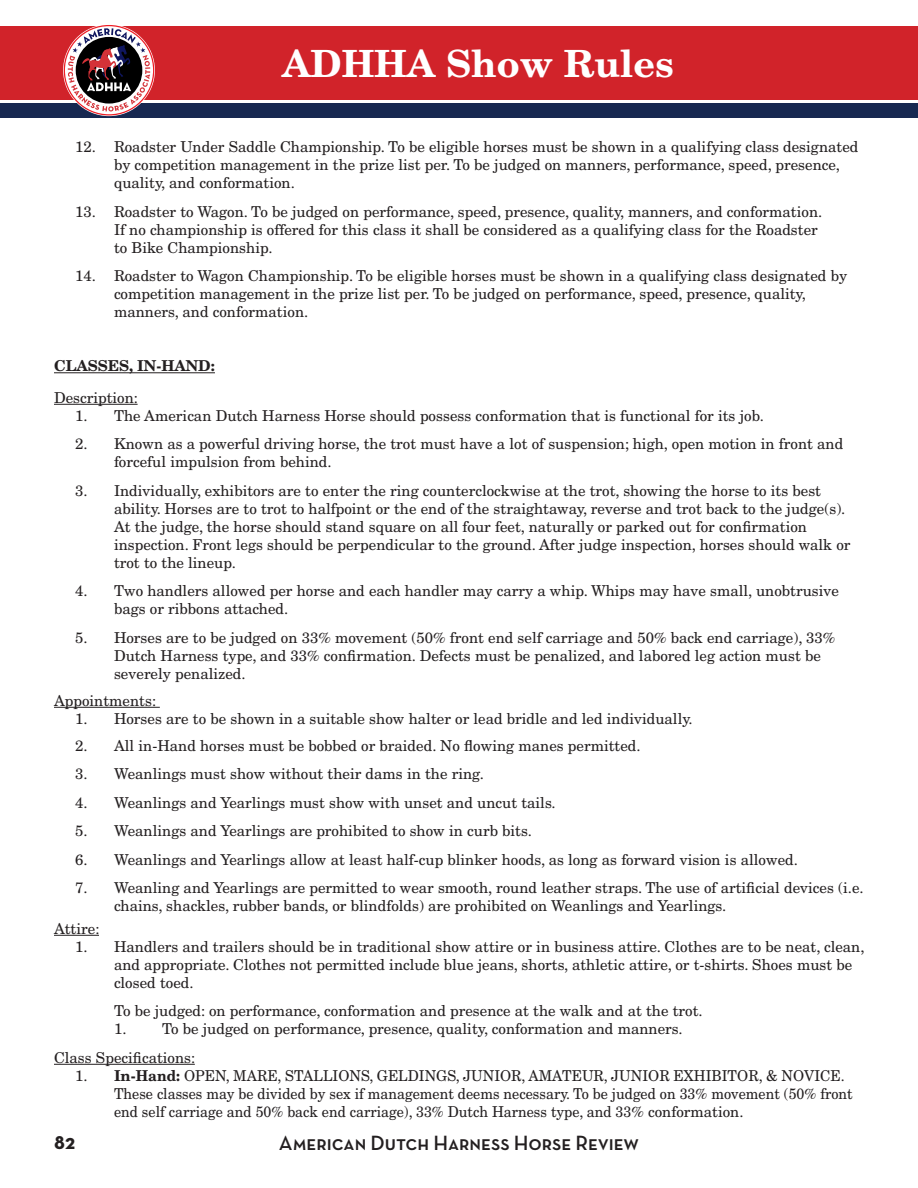
<style>
.page{position:relative;width:918px;height:1188px;background:#fff}
.page>*{position:absolute;margin:0;border:0;box-sizing:border-box;transform-origin:0 0}
.t1{font:700 37.5px "New Century Schlbk";color:#fff}
.t2{font:21px "Neutra Text TFPS Demi SC Alt";color:#231f20}
.t3{font:700 21px "Neutra Text TFPS";color:#231f20}
.t4{font:15px/18px "New Century Schlbk";color:#231f20}
.t5{font:700 15px "New Century Schlbk";color:#231f20}
.s1{font-weight:700}
</style>
<div class="page">
<div style="left:0;top:104px;width:918px;height:14px;background:#172851"></div>
<div style="left:0;top:26px;width:918px;height:74px;background:#d1232a"></div>
<svg style="left:63px;top:24px;width:92px;height:92px"></svg>
<svg style="left:68px;top:28px;width:82px;height:84px"></svg>
<hr style="left:54px;top:372px;width:161px;height:1px;background:#231f20">
<hr style="left:54px;top:404px;width:84px;height:1px;background:#231f20">
<hr style="left:54px;top:707px;width:106px;height:1px;background:#231f20">
<hr style="left:54px;top:935px;width:45px;height:1px;background:#231f20">
<hr style="left:54px;top:1064px;width:141px;height:1px;background:#231f20">
<p class="t1" style="left:282px;top:40px;width:393px">ADHHA Show Rules</p>
<p class="t4" style="left:114px;top:138px;width:746px;text-indent:-39px">12. Roadster Under Saddle Championship. To be eligible horses must be shown in a qualifying class designated by competition management in the prize list per. To be judged on manners, performance, speed, presence, quality, and conformation.</p>
<p class="t4" style="left:114px;top:202px;width:710px;text-indent:-39px">13. Roadster to Wagon. To be judged on performance, speed, presence, quality, manners, and conformation.<br>If no championship is offered for this class it shall be considered as a qualifying class for the Roadster to Bike Championship.</p>
<p class="t4" style="left:114px;top:267px;width:735px;text-indent:-39px">14. Roadster to Wagon Championship. To be eligible horses must be shown in a qualifying class designated by competition management in the prize list per. To be judged on performance, speed, presence, quality, manners, and conformation.</p>
<p class="t5" style="left:54px;top:356px;width:162px">CLASSES, IN-HAND:</p>
<p class="t4" style="left:54px;top:388px;width:86px">Description:</p>
<p class="t4" style="left:75px;top:406px;width:690px">1. The American Dutch Harness Horse should possess conformation that is functional for its job.</p>
<p class="t4" style="left:114px;top:435px;width:731px;text-indent:-39px">2. Known as a powerful driving horse, the trot must have a lot of suspension; high, open motion in front and forceful impulsion from behind.</p>
<p class="t4" style="left:114px;top:481px;width:738px;text-indent:-39px">3. Individually, exhibitors are to enter the ring counterclockwise at the trot, showing the horse to its best ability. Horses are to trot to halfpoint or the end of the straightaway, reverse and trot back to the judge(s).<br>At the judge, the horse should stand square on all four feet, naturally or parked out for confirmation inspection. Front legs should be perpendicular to the ground. After judge inspection, horses should walk or trot to the lineup.</p>
<p class="t4" style="left:114px;top:582px;width:727px;text-indent:-39px">4. Two handlers allowed per horse and each handler may carry a whip. Whips may have small, unobtrusive bags or ribbons attached.</p>
<p class="t4" style="left:114px;top:628px;width:723px;text-indent:-39px">5. Horses are to be judged on 33% movement (50% front end self carriage and 50% back end carriage), 33%<br>Dutch Harness type, and 33% confirmation. Defects must be penalized, and labored leg action must be severely penalized.</p>
<p class="t4" style="left:54px;top:691px;width:104px">Appointments:</p>
<p class="t4" style="left:75px;top:709px;width:619px">1. Horses are to be shown in a suitable show halter or lead bridle and led individually.</p>
<p class="t4" style="left:75px;top:736px;width:567px">2. All in-Hand horses must be bobbed or braided. No flowing manes permitted.</p>
<p class="t4" style="left:75px;top:765px;width:411px">3. Weanlings must show without their dams in the ring.</p>
<p class="t4" style="left:75px;top:793px;width:482px">4. Weanlings and Yearlings must show with unset and uncut tails.</p>
<p class="t4" style="left:75px;top:822px;width:458px">5. Weanlings and Yearlings are prohibited to show in curb bits.</p>
<p class="t4" style="left:75px;top:850px;width:725px">6. Weanlings and Yearlings allow at least half-cup blinker hoods, as long as forward vision is allowed.</p>
<p class="t4" style="left:114px;top:879px;width:751px;text-indent:-39px">7. Weanling and Yearlings are permitted to wear smooth, round leather straps. The use of artificial devices (i.e. chains, shackles, rubber bands, or blindfolds) are prohibited on Weanlings and Yearlings.</p>
<p class="t4" style="left:54px;top:919px;width:47px">Attire:</p>
<p class="t4" style="left:114px;top:937px;width:752px;text-indent:-39px">1. Handlers and trailers should be in traditional show attire or in business attire. Clothes are to be neat, clean, and appropriate. Clothes not permitted include blue jeans, shorts, athletic attire, or t-shirts. Shoes must be closed toed.</p>
<p class="t4" style="left:114px;top:1002px;width:590px">To be judged: on performance, conformation and presence at the walk and at the trot.</p>
<p class="t4" style="left:114px;top:1020px;width:570px">1. To be judged on performance, presence, quality, conformation and manners.</p>
<p class="t4" style="left:54px;top:1048px;width:143px">Class Specifications:</p>
<p class="t4" style="left:114px;top:1066px;width:740px;text-indent:-39px">1. <span class="s1">In-Hand:</span> OPEN, MARE, STALLIONS, GELDINGS, JUNIOR, AMATEUR, JUNIOR EXHIBITOR, &amp; NOVICE.<br>These classes may be divided by sex if management deems necessary. To be judged on 33% movement (50% front end self carriage and 50% back end carriage), 33% Dutch Harness type, and 33% conformation.</p>
<h2 class="t3" style="left:54px;top:1128px;width:23px">82</h2>
<h2 class="t2" style="left:279px;top:1130px;width:362px">American Dutch Harness Horse Review</h2>
</div>
